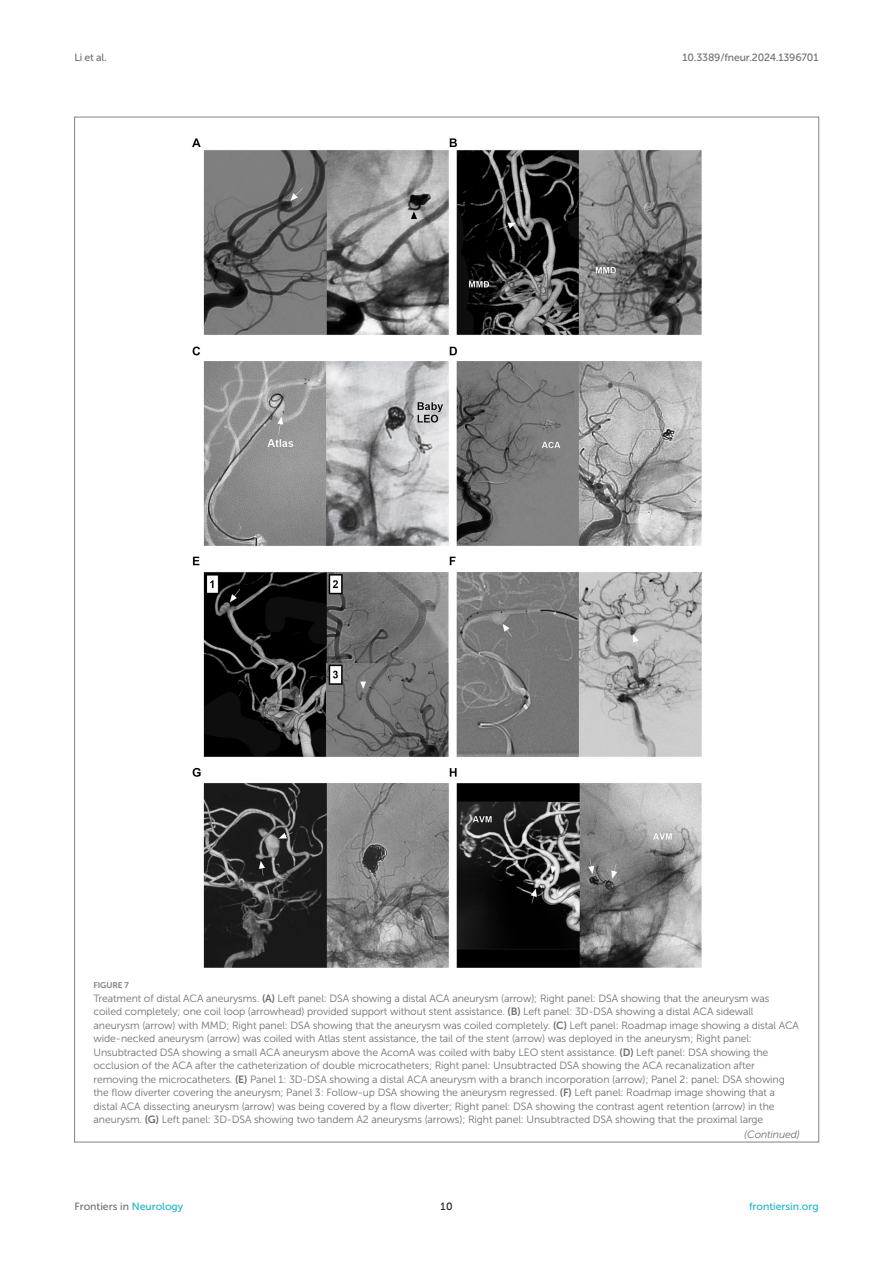
<style>
.page{position:relative;width:893px;height:1263px;background:#fff}
.page>*{position:absolute;margin:0;border:0;box-sizing:border-box;transform-origin:0 0}
.FIG_LEG{font:10.5px/13.5px "Museo Sans 300";letter-spacing:-.01em;color:#706f70}
.t1{font:10.5px "Museo Sans 500";letter-spacing:-.015em;color:#706f70}
.t2{font:10.5px "Museo Sans 500";color:#1db5c3}
.FIG_Continued{font:italic 10.5px "Museo Sans 300";letter-spacing:-.01em;color:#706f70}
.t3{font:10.5px "Museo Sans 500";color:#1b1c1b}
.FIG_HD{font:8.25px "Museo Sans 700";letter-spacing:-.01em;color:#7e7f7f}
.s1{font-family:"Museo Sans 700"}
.s2{color:#1db5c3}
</style>
<div class="page">
<img style="left:192px;top:138px;width:510px;height:830px">
<p class="t1" style="left:74px;top:51px;width:34px">Li et al.</p>
<p class="t1" style="left:683px;top:51px;width:137px">10.3389/fneur.2024.1396701</p>
<p class="FIG_HD" style="left:94px;top:981px;width:37px">FIGURE 7</p>
<p class="FIG_LEG" style="left:94px;top:991px;width:707px">Treatment of distal ACA aneurysms. <span class="s1">(A)</span> Left panel: DSA showing a distal ACA aneurysm (arrow); Right panel: DSA showing that the aneurysm was coiled completely; one coil loop (arrowhead) provided support without stent assistance. <span class="s1">(B)</span> Left panel: 3D-DSA showing a distal ACA sidewall aneurysm (arrow) with MMD; Right panel: DSA showing that the aneurysm was coiled completely. <span class="s1">(C)</span> Left panel: Roadmap image showing a distal ACA wide-necked aneurysm (arrow) was coiled with Atlas stent assistance, the tail of the stent (arrow) was deployed in the aneurysm; Right panel:<br>Unsubtracted DSA showing a small ACA aneurysm above the AcomA was coiled with baby LEO stent assistance. <span class="s1">(D)</span> Left panel: DSA showing the occlusion of the ACA after the catheterization of double microcatheters; Right panel: Unsubtracted DSA showing the ACA recanalization after removing the microcatheters. <span class="s1">(E)</span> Panel 1: 3D-DSA showing a distal ACA aneurysm with a branch incorporation (arrow); Panel 2: panel: DSA showing the flow diverter covering the aneurysm; Panel 3: Follow-up DSA showing the aneurysm regressed. <span class="s1">(F)</span> Left panel: Roadmap image showing that a distal ACA dissecting aneurysm (arrow) was being covered by a flow diverter; Right panel: DSA showing the contrast agent retention (arrow) in the aneurysm. <span class="s1">(G)</span> Left panel: 3D-DSA showing two tandem A2 aneurysms (arrows); Right panel: Unsubtracted DSA showing that the proximal large</p>
<p class="FIG_Continued" style="left:744px;top:1128px;width:57px">(Continued)</p>
<p class="t1" style="left:74px;top:1200px;width:110px">Frontiers in <span class="s2">Neurology</span></p>
<p class="t3" style="left:440px;top:1200px;width:14px">10</p>
<p class="t2" style="left:749px;top:1200px;width:71px">frontiersin.org</p>
</div>
